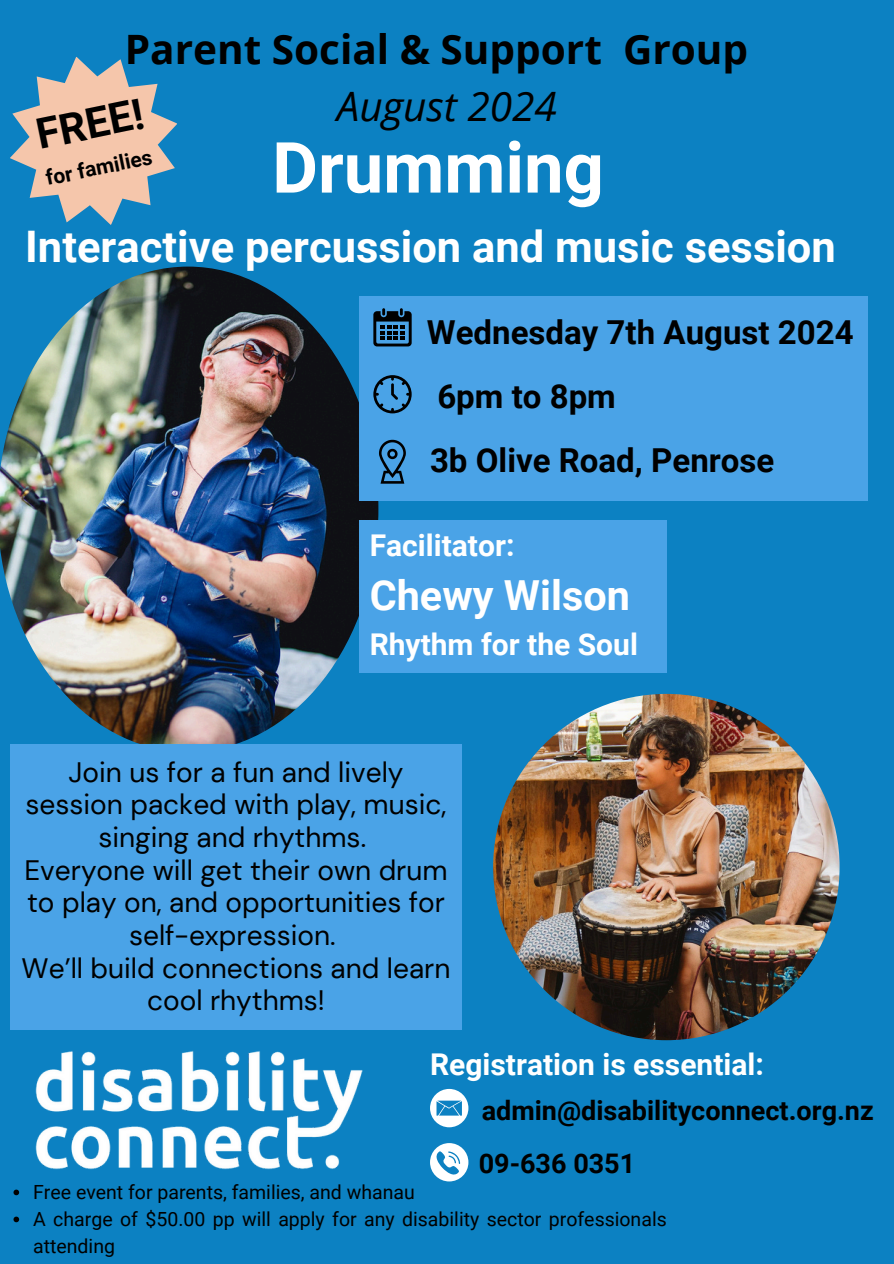
<style>
.page{position:relative;width:894px;height:1264px;background:#fff}
.page>*{position:absolute;margin:0;border:0;box-sizing:border-box;transform-origin:0 0}
.t1{font:700 70.5px "Roboto";color:#fff}
.t2{font:700 43.5px "Roboto";color:#fff}
.t3{font:700 42px "Roboto";color:#000}
.t4{font:700 41.4px "Roboto";color:#fff}
.t5{font:700 40.5px/56.2px "Open Sans";color:#000;text-align:center}
.t6{font:700 33px "Roboto";color:#000}
.t7{font:700 30px "Roboto";color:#fff}
.t8{font:28.05px/32.7px "DM Sans";color:#000;text-align:center}
.t9{font:700 27px "Roboto";color:#000}
.t10{font:700 21px "Roboto";color:#000}
.t11{font:19.5px/27px "Roboto";color:#000}
.s1{font-weight:400;font-style:italic}
</style>
<div class="page">
<div style="left:0;top:0;width:893px;height:1263px;background:#0c81c2"></div>
<img style="left:35px;top:1051px;width:328px;height:119px">
<svg style="left:430px;top:1143px;width:38px;height:38px"></svg>
<svg style="left:430px;top:1088px;width:38px;height:39px"></svg>
<img style="left:0;top:266px;width:391px;height:499px">
<div style="left:11px;top:744px;width:450px;height:285px;background:#4aa3e7"></div>
<div style="left:359px;top:296px;width:508px;height:204px;background:#4aa3e7"></div>
<div style="left:359px;top:520px;width:307px;height:152px;background:#4aa3e7"></div>
<svg style="left:373px;top:308px;width:38px;height:38px"></svg>
<svg style="left:373px;top:375px;width:38px;height:38px"></svg>
<svg style="left:379px;top:440px;width:27px;height:43px"></svg>
<img style="left:493px;top:694px;width:346px;height:346px;border-radius:50%">
<svg style="left:10px;top:57px;width:167px;height:168px"></svg>
<svg style="left:14px;top:1189px;width:5px;height:6px"></svg>
<svg style="left:14px;top:1216px;width:5px;height:6px"></svg>
<p class="t5" style="left:125px;top:20px;width:624px">Parent Social &amp; Support Group<br><span class="s1">August 2024</span></p>
<p class="t3" style="left:32px;top:111px;width:110px;rotate:-12deg">FREE!</p>
<p class="t10" style="left:44px;top:167px;width:110px;rotate:-12deg">for families</p>
<h3 class="t1" style="left:272px;top:127px;width:333px">Drumming</h3>
<h3 class="t2" style="left:25px;top:222px;width:811px">Interactive percussion and music session</h3>
<h3 class="t6" style="left:427px;top:313px;width:428px">Wednesday 7th August 2024</h3>
<h3 class="t6" style="left:437px;top:377px;width:180px">6pm to 8pm</h3>
<p class="t6" style="left:430px;top:441px;width:346px">3b Olive Road, Penrose</p>
<h3 class="t7" style="left:369px;top:528px;width:146px">Facilitator:</h3>
<h3 class="t4" style="left:369px;top:572px;width:262px">Chewy Wilson</h3>
<h3 class="t7" style="left:369px;top:627px;width:270px">Rhythm for the Soul</h3>
<p class="t8" style="left:22px;top:755px;width:430px">Join us for a fun and lively session packed with play, music, singing and rhythms.<br>Everyone will get their own drum to play on, and opportunities for self-expression.<br>We’ll build connections and learn cool rhythms!</p>
<p class="t7" style="left:430px;top:1047px;width:335px">Registration is essential:</p>
<h3 class="t9" style="left:481px;top:1094px;width:393px">admin@disabilityconnect.org.nz</h3>
<p class="t9" style="left:478px;top:1148px;width:158px">09-636 0351</p>
<p class="t11" style="left:33px;top:1178px;width:383px">Free event for parents, families, and whanau</p>
<h5 class="t11" style="left:33px;top:1205px;width:635px">A charge of $50.00 pp will apply for any disability sector professionals attending</h5>
</div>
